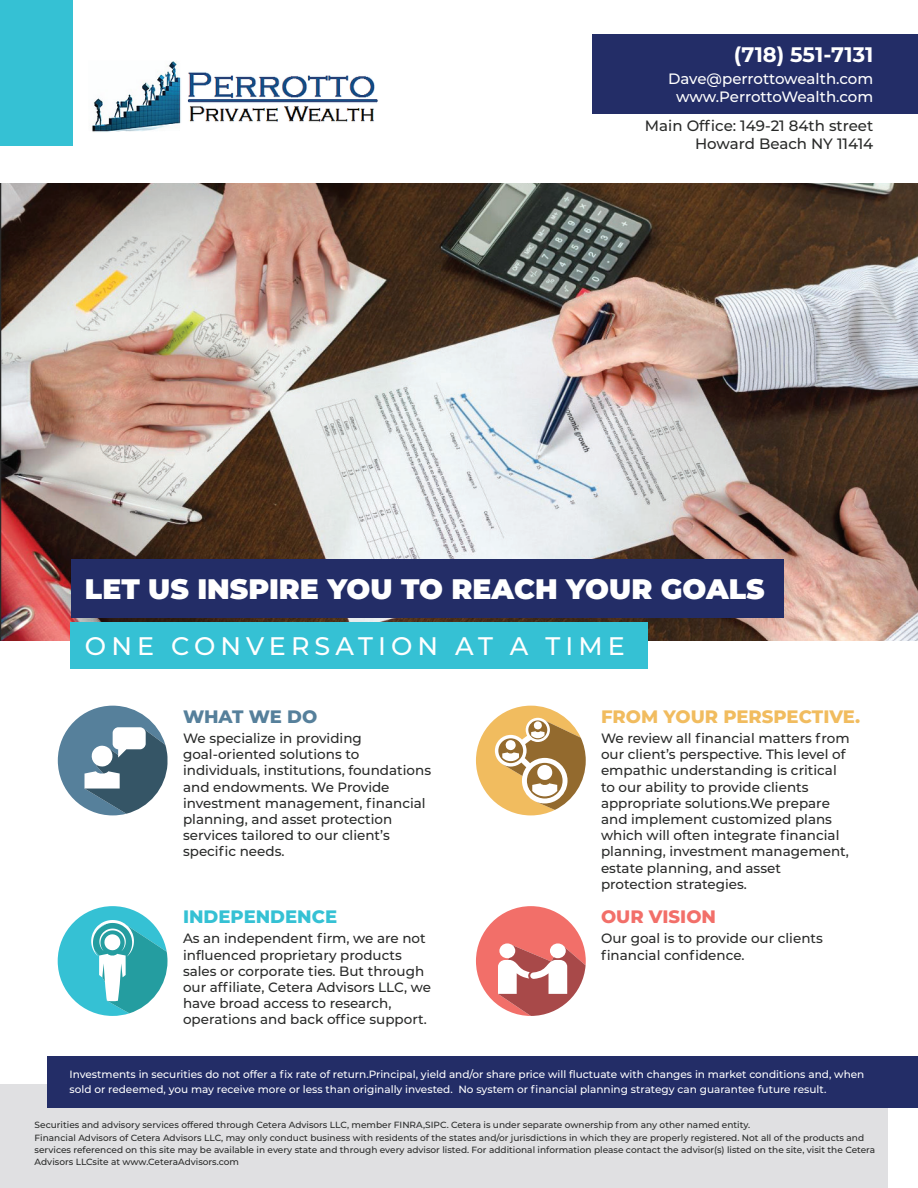
<style>
.page{position:relative;width:918px;height:1188px;background:#fff}
.page>*{position:absolute;margin:0;border:0;box-sizing:border-box;transform-origin:0 0}
.t1{font:900 28.2px "Montserrat";color:#fff}
.t2{font:500 25.35px "Montserrat";letter-spacing:.2em;color:#fff}
.t3{font:700 21px "Montserrat";color:#fff}
.t4{font:800 18px "Montserrat";color:#f1bc5f}
.t5{font:800 18px "Montserrat";color:#35c1d4}
.t6{font:800 18px "Montserrat";color:#f26f69}
.t7{font:800 18px "Montserrat";letter-spacing:-.015em;color:#56809b}
.t8{font:500 15px/18.1px "Montserrat";letter-spacing:-.01em;color:#fff;text-align:center}
.t9{font:500 15px/18.1px "Montserrat";color:#292a29;text-align:right}
.t10{font:500 13.5px/16.2px "Montserrat";color:#292a29}
.t11{font:500 10.5px/15px "Montserrat";color:#fff}
.t12{font:500 9px/13.5px "Montserrat";color:#292a29}
</style>
<div class="page">
<div style="left:0;top:1084px;width:887px;height:104px;background:#e0e0e2"></div>
<img style="left:0;top:183px;width:918px;height:457px">
<div style="left:71px;top:560px;width:712px;height:58px;background:#232d67"></div>
<div style="left:71px;top:622px;width:577px;height:47px;background:#35c1d4"></div>
<div style="left:47px;top:1057px;width:871px;height:51px;background:#232d67"></div>
<div style="left:592px;top:35px;width:326px;height:79px;background:#232d67"></div>
<div style="left:0;top:0;width:73px;height:146px;background:#35c1d4"></div>
<img style="left:92px;top:61px;width:286px;height:71px">
<svg style="left:58px;top:706px;width:110px;height:109px"></svg>
<svg style="left:476px;top:906px;width:110px;height:110px"></svg>
<svg style="left:58px;top:906px;width:110px;height:110px"></svg>
<svg style="left:476px;top:706px;width:110px;height:109px"></svg>
<h3 class="t3" style="left:734px;top:40px;width:141px">(718) 551-7131</h3>
<p class="t8" style="left:668px;top:69px;width:207px">Dave@perrottowealth.com www.PerrottoWealth.com</p>
<p class="t9" style="left:645px;top:116px;width:230px">Main Office: 149-21 84th street<br>Howard Beach NY 11414</p>
<h1 class="t1" style="left:85px;top:568px;width:681px">LET US INSPIRE YOU TO REACH YOUR GOALS</h1>
<h2 class="t2" style="left:85px;top:629px;width:541px">ONE CONVERSATION AT A TIME</h2>
<h3 class="t7" style="left:183px;top:703px;width:136px">WHAT WE DO</h3>
<p class="t10" style="left:183px;top:730px;width:250px">We specialize in providing goal-oriented solutions to individuals, institutions, foundations and endowments. We Provide investment management, financial planning, and asset protection services tailored to our client’s specific needs.</p>
<h3 class="t5" style="left:183px;top:904px;width:156px">INDEPENDENCE</h3>
<p class="t10" style="left:183px;top:930px;width:249px">As an independent firm, we are not influenced proprietary products sales or corporate ties. But through our affiliate, Cetera Advisors LLC, we have broad access to research, operations and back office support.</p>
<h3 class="t4" style="left:601px;top:703px;width:261px">FROM YOUR PERSPECTIVE.</h3>
<p class="t10" style="left:601px;top:730px;width:250px">We review all financial matters from our client’s perspective. This level of empathic understanding is critical to our ability to provide clients appropriate solutions.We prepare and implement customized plans which will often integrate financial planning, investment management, estate planning, and asset protection strategies.</p>
<h3 class="t6" style="left:601px;top:904px;width:117px">OUR VISION</h3>
<p class="t10" style="left:601px;top:930px;width:223px">Our goal is to provide our clients financial confidence.</p>
<p class="t11" style="left:70px;top:1066px;width:796px">Investments in securities do not offer a fix rate of return.Principal, yield and/or share price will fluctuate with changes in market conditions and, when sold or redeemed, you may receive more or less than originally invested. No system or financial planning strategy can guarantee future result.</p>
<p class="t12" style="left:35px;top:1117px;width:831px">Securities and advisory services offered through Cetera Advisors LLC, member FINRA,SIPC. Cetera is under separate ownership from any other named entity.<br>Financial Advisors of Cetera Advisors LLC, may only conduct business with residents of the states and/or jurisdictions in which they are properly registered. Not all of the products and</p>
<p class="t12" style="left:35px;top:1144px;width:842px;line-height:12px">services referenced on this site may be available in every state and through every advisor listed. For additional information please contact the advisor(s) listed on the site, visit the Cetera<br>Advisors LLCsite at www.CeteraAdvisors.com</p>
</div>
